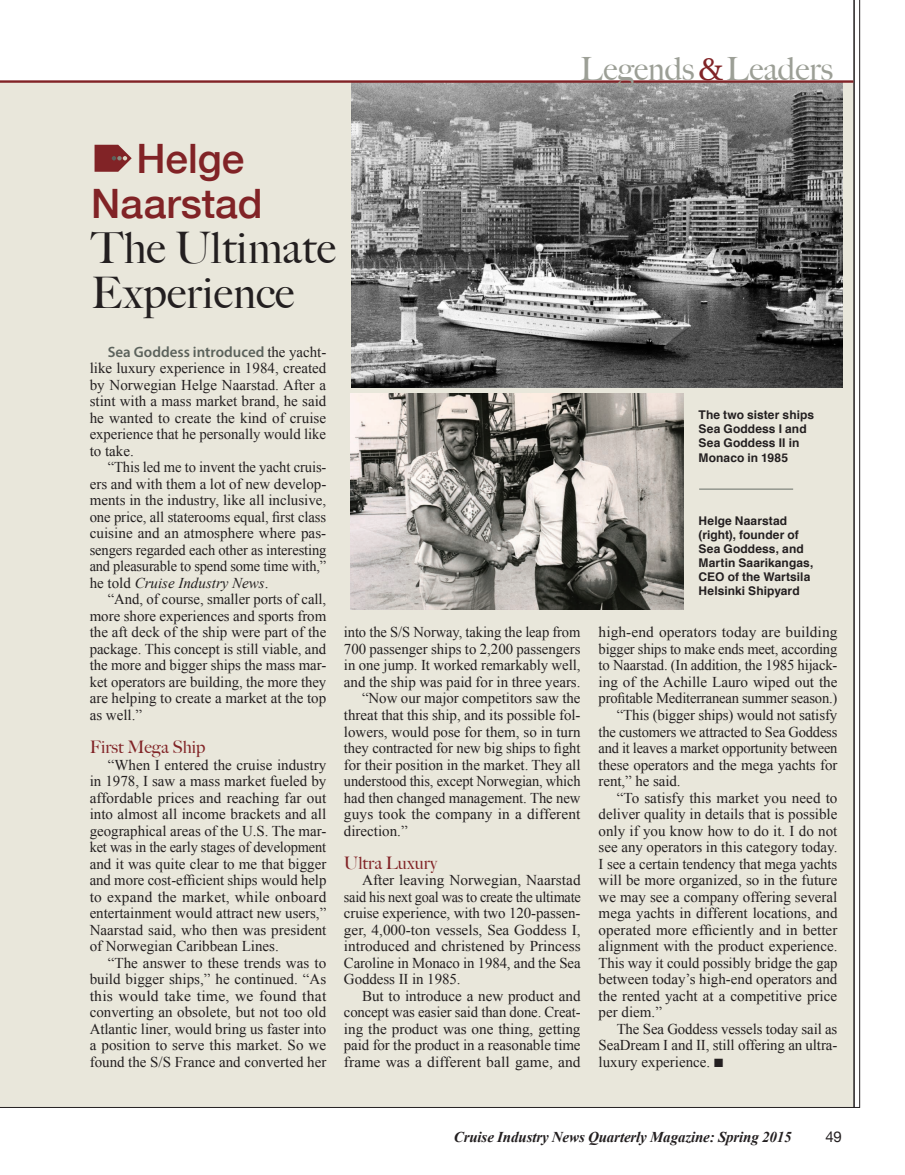
<style>
.page{position:relative;width:905px;height:1175px;background:#fff}
.page>*{position:absolute;margin:0;border:0;box-sizing:border-box;transform-origin:0 0}
.t1{font:500 43.5px/45px "Big Caslon";letter-spacing:.01em;color:#231f20}
.t2{font:500 40.5px/45px "Helvetica Neue";color:#812326}
.t3{font:500 31.95px "Big Caslon";color:#9c9f96}
.t4{font:500 17.25px "Big Caslon";color:#812326}
.t5{font:15px/16.5px "Times New Roman";color:#231f20;text-align:justify}
.t6{font:15px "Times New Roman";color:#231f20;scale:.96 1}
.t7{font:italic 700 15px "Times New Roman";letter-spacing:-.01em;color:#231f20}
.t8{font:600 15px "Myriad Pro";color:#5b625c}
.t9{font:15px "Helvetica Neue";color:#231f20}
.t10{font:700 12px/14.1px "Helvetica";letter-spacing:.005em;color:#231f20}
.s1{font-family:"Bookman Std";font-weight:300;font-size:31.5px;color:#812326}
.s2{font-family:"Times New Roman";font-weight:400;color:#231f20}
.s3{font-style:italic}
</style>
<div class="page">
<div style="left:0;top:81px;width:853px;height:1026px;background:#e9e7db"></div>
<hr style="left:0;top:1107px;width:859px;height:1px;background:#231f20">
<hr style="left:853px;top:0;width:1px;height:1107px;background:#231f20">
<hr style="left:859px;top:0;width:1px;height:1107px;background:#231f20">
<img style="left:350px;top:393px;width:333px;height:216px">
<img style="left:351px;top:83px;width:491px;height:304px">
<hr style="left:0;top:80px;width:853px;height:3px;background:#812326">
<hr style="left:699px;top:489px;width:94px;height:1px;background:#676e68">
<svg style="left:94px;top:145px;width:38px;height:27px"></svg>
<h3 class="t3" style="left:580px;top:51px;width:254px">Legends<span class="s1">&amp;</span>Leaders</h3>
<h2 class="t2" style="left:91px;top:134px;width:173px;text-indent:45px">Helge<br>Naarstad</h2>
<h1 class="t1" style="left:91px;top:225px;width:246px">The Ultimate<br>Experience</h1>
<p class="t8" style="left:108px;top:342px;width:220px">Sea Goddess introduced <span class="s2">the yacht-</span></p>
<p class="t5" style="left:90px;top:360px;width:238px">like luxury experience in 1984, created by Norwegian Helge Naarstad. After a stint with a mass market brand, he said he wanted to create the kind of cruise experience that he personally would like to take.</p>
<p class="t5" style="left:90px;top:459px;width:238px;text-indent:18px">“This led me to invent the yacht cruis&shy;ers and with them a lot of new develop&shy;ments in the industry, like all inclusive, one price, all staterooms equal, first class cuisine and an atmosphere where pas&shy;sengers regarded each other as interesting and pleasurable to spend some time with,” he told <span class="s3">Cruise Industry News</span>.</p>
<p class="t5" style="left:90px;top:591px;width:238px;text-indent:18px">“And, of course, smaller ports of call, more shore experiences and sports from the aft deck of the ship were part of the package. This concept is still viable, and the more and bigger ships the mass mar&shy;ket operators are building, the more they are helping to create a market at the top as well.”</p>
<p class="t4" style="left:90px;top:737px;width:117px">First Mega Ship</p>
<p class="t5" style="left:90px;top:756px;width:238px;text-indent:18px">“When I entered the cruise industry in 1978, I saw a mass market fueled by affordable prices and reaching far out into almost all income brackets and all geographical areas of the U.S. The mar&shy;ket was in the early stages of development and it was quite clear to me that bigger and more cost-efficient ships would help to expand the market, while onboard entertainment would attract new users,” Naarstad said, who then was president of Norwegian Caribbean Lines.</p>
<p class="t5" style="left:90px;top:954px;width:238px;text-indent:18px">“The answer to these trends was to build bigger ships,” he continued. “As this would take time, we found that converting an obsolete, but not too old Atlantic liner, would bring us faster into a position to serve this market. So we found the S/S France and converted her</p>
<p class="t5" style="left:344px;top:624px;width:238px">into the S/S Norway, taking the leap from</p>
<p class="t5" style="left:344px;top:640px;width:238px">700 passenger ships to 2,200 passengers</p>
<p class="t5" style="left:344px;top:657px;width:238px">in one jump. It worked remarkably well,</p>
<p class="t5" style="left:344px;top:673px;width:238px">and the ship was paid for in three years.</p>
<p class="t5" style="left:362px;top:690px;width:220px">“Now our major competitors saw the</p>
<p class="t5" style="left:344px;top:706px;width:238px">threat that this ship, and its possible fol-</p>
<p class="t5" style="left:344px;top:723px;width:238px">lowers, would pose for them, so in turn</p>
<p class="t5" style="left:344px;top:739px;width:238px">they contracted for new big ships to fight</p>
<p class="t5" style="left:344px;top:756px;width:238px">for their position in the market. They all</p>
<p class="t6" style="left:344px;top:771px;width:248px">understood this, except Norwegian, which</p>
<p class="t5" style="left:344px;top:789px;width:238px">had then changed management. The new</p>
<p class="t5" style="left:344px;top:805px;width:238px">guys took the company in a different</p>
<p class="t5" style="left:344px;top:822px;width:65px">direction.”</p>
<p class="t4" style="left:344px;top:852px;width:95px">Ultra Luxury</p>
<p class="t5" style="left:344px;top:871px;width:238px;text-indent:18px">After leaving Norwegian, Naarstad said his next goal was to create the ultimate cruise experience, with two 120-passen&shy;ger, 4,000-ton vessels, Sea Goddess I, introduced and christened by Princess Caroline in Monaco in 1984, and the Sea Goddess II in 1985.</p>
<p class="t5" style="left:344px;top:987px;width:238px;text-indent:18px">But to introduce a new product and concept was easier said than done. Creat&shy;ing the product was one thing, getting paid for the product in a reasonable time frame was a different ball game, and</p>
<p class="t10" style="left:698px;top:408px;width:117px">The two sister ships<br>Sea Goddess I and<br>Sea Goddess II in<br>Monaco in 1985</p>
<p class="t10" style="left:698px;top:513px;width:116px">Helge Naarstad (right), founder of<br>Sea Goddess, and<br>Martin Saarikangas,<br>CEO of the Wartsila<br>Helsinki Shipyard</p>
<p class="t5" style="left:598px;top:624px;width:240px">high-end operators today are building</p>
<p class="t5" style="left:598px;top:640px;width:240px">bigger ships to make ends meet, according</p>
<p class="t5" style="left:598px;top:657px;width:240px">to Naarstad. (In addition, the 1985 hijack-</p>
<p class="t5" style="left:598px;top:673px;width:240px">ing of the Achille Lauro wiped out the</p>
<p class="t5" style="left:598px;top:690px;width:240px">profitable Mediterranean summer season.)</p>
<p class="t5" style="left:616px;top:706px;width:222px">“This (bigger ships) would not satisfy</p>
<p class="t5" style="left:598px;top:723px;width:240px">the customers we attracted to Sea Goddess</p>
<p class="t6" style="left:598px;top:738px;width:250px">and it leaves a market opportunity between</p>
<p class="t5" style="left:598px;top:756px;width:240px">these operators and the mega yachts for</p>
<p class="t5" style="left:598px;top:772px;width:84px">rent,” he said.</p>
<p class="t5" style="left:616px;top:789px;width:222px">“To satisfy this market you need to</p>
<p class="t5" style="left:598px;top:805px;width:240px">deliver quality in details that is possible</p>
<p class="t5" style="left:598px;top:822px;width:240px">only if you know how to do it. I do not</p>
<p class="t5" style="left:598px;top:838px;width:240px">see any operators in this category today.</p>
<p class="t5" style="left:598px;top:855px;width:240px">I see a certain tendency that mega yachts</p>
<p class="t5" style="left:598px;top:871px;width:240px">will be more organized, so in the future</p>
<p class="t5" style="left:598px;top:888px;width:240px">we may see a company offering several</p>
<p class="t5" style="left:598px;top:904px;width:240px">mega yachts in different locations, and</p>
<p class="t5" style="left:598px;top:921px;width:240px">operated more efficiently and in better</p>
<p class="t5" style="left:598px;top:937px;width:240px">alignment with the product experience.</p>
<p class="t5" style="left:598px;top:954px;width:240px">This way it could possibly bridge the gap</p>
<p class="t5" style="left:598px;top:970px;width:240px">between today’s high-end operators and</p>
<p class="t5" style="left:598px;top:987px;width:240px">the rented yacht at a competitive price</p>
<p class="t5" style="left:598px;top:1003px;width:65px">per diem.”</p>
<p class="t5" style="left:616px;top:1020px;width:222px">The Sea Goddess vessels today sail as</p>
<p class="t5" style="left:598px;top:1036px;width:240px">SeaDream I and II, still offering an ultra-</p>
<p class="t5" style="left:598px;top:1053px;width:126px">luxury experience. ■</p>
<p class="t7" style="left:454px;top:1126px;width:339px">Cruise Industry News Quarterly Magazine: Spring 2015</p>
<p class="t9" style="left:825px;top:1125px;width:18px">49</p>
</div>
